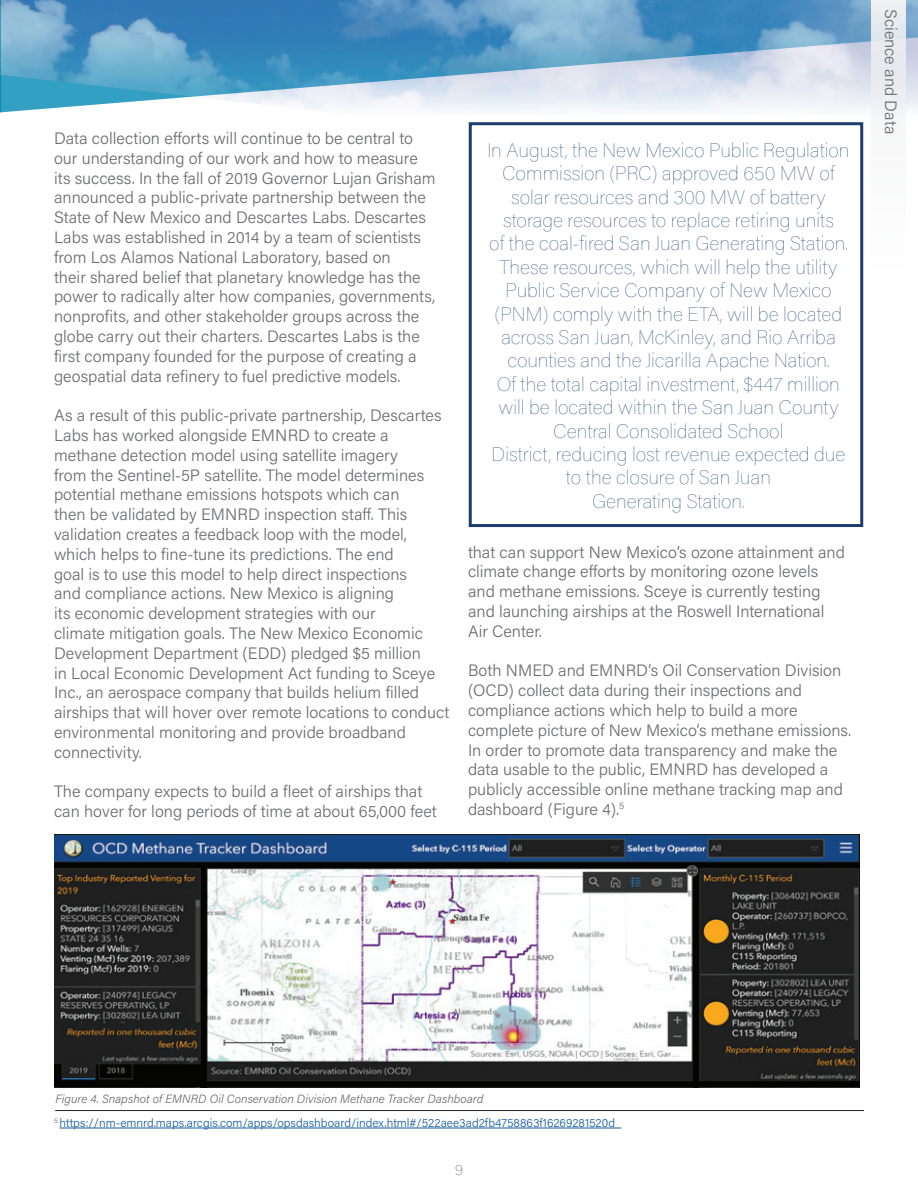
<style>
.page{position:relative;width:918px;height:1188px;background:#fff}
.page>*{position:absolute;margin:0;border:0;box-sizing:border-box;transform-origin:0 0}
.t1{font:100 19.5px/23.4px "Acumin Pro";color:#1c3c6d;text-align:center}
.t2{font:300 16.5px/19.8px "Acumin Pro";color:#6c6d70}
.t3{font:100 15px "Acumin Pro";color:#231f20}
.t4{font:300 12px "Acumin Pro";color:#175d9e}
.t5{font:italic 300 12px "Acumin Pro";color:#6b6b6e}
</style>
<div class="page">
<div style="left:469px;top:122px;width:394px;height:405px;border:3px solid #1c3c6d"></div>
<img style="left:1px;top:0;width:917px;height:179px">
<hr style="left:60px;top:1128px;width:561px;height:1px;background:#175d9e">
<hr style="left:55px;top:1110px;width:809px;height:1px;background:#231f20">
<div style="left:872px;top:0;width:34px;height:270px;background:linear-gradient(to bottom,#e4e8ec,#fff)"></div>
<img style="left:55px;top:835px;width:805px;height:252px">
<p class="t2" style="left:54px;top:128px;width:383px">Data collection efforts will continue to be central to our understanding of our work and how to measure its success. In the fall of 2019 Governor Lujan Grisham announced a public-private partnership between the State of New Mexico and Descartes Labs. Descartes Labs was established in 2014 by a team of scientists from Los Alamos National Laboratory, based on<br>their shared belief that planetary knowledge has the power to radically alter how companies, governments, nonprofits, and other stakeholder groups across the globe carry out their charters. Descartes Labs is the first company founded for the purpose of creating a geospatial data refinery to fuel predictive models.</p>
<p class="t2" style="left:54px;top:405px;width:397px">As a result of this public-private partnership, Descartes Labs has worked alongside EMNRD to create a methane detection model using satellite imagery<br>from the Sentinel-5P satellite. The model determines potential methane emissions hotspots which can<br>then be validated by EMNRD inspection staff. This validation creates a feedback loop with the model, which helps to fine-tune its predictions. The end<br>goal is to use this model to help direct inspections<br>and compliance actions. New Mexico is aligning<br>its economic development strategies with our<br>climate mitigation goals. The New Mexico Economic Development Department (EDD) pledged $5 million<br>in Local Economic Development Act funding to Sceye Inc., an aerospace company that builds helium filled airships that will hover over remote locations to conduct environmental monitoring and provide broadband connectivity.</p>
<p class="t2" style="left:54px;top:781px;width:384px">The company expects to build a fleet of airships that can hover for long periods of time at about 65,000 feet</p>
<p class="t1" style="left:487px;top:138px;width:364px">In August, the New Mexico Public Regulation Commission (PRC) approved 650 MW of solar resources and 300 MW of battery storage resources to replace retiring units<br>of the coal-fired San Juan Generating Station.<br>These resources, which will help the utility Public Service Company of New Mexico (PNM) comply with the ETA, will be located across San Juan, McKinley, and Rio Arriba counties and the Jicarilla Apache Nation.<br>Of the total capital investment, $447 million will be located within the San Juan County Central Consolidated School<br>District, reducing lost revenue expected due to the closure of San Juan<br>Generating Station.</p>
<p class="t2" style="left:468px;top:541px;width:379px">that can support New Mexico’s ozone attainment and climate change efforts by monitoring ozone levels and methane emissions. Sceye is currently testing and launching airships at the Roswell International Air Center.</p>
<p class="t2" style="left:468px;top:660px;width:385px">Both NMED and EMNRD’s Oil Conservation Division (OCD) collect data during their inspections and compliance actions which help to build a more complete picture of New Mexico’s methane emissions.<br>In order to promote data transparency and make the data usable to the public, EMNRD has developed a publicly accessible online methane tracking map and dashboard (Figure 4).<sup>5</sup></p>
<p class="t2" style="left:901px;top:9px;width:127px;rotate:90deg">Science and Data</p>
<p class="t5" style="left:56px;top:1090px;width:429px">Figure 4. Snapshot of EMNRD Oil Conservation Division Methane Tracker Dashboard</p>
<p class="t4" style="left:54px;top:1114px;width:563px"><sup>5</sup> https://nm-emnrd.maps.arcgis.com/apps/opsdashboard/index.html#/522aee3ad2fb4758863f16269281520d</p>
<p class="t3" style="left:455px;top:1159px;width:9px">9</p>
</div>
